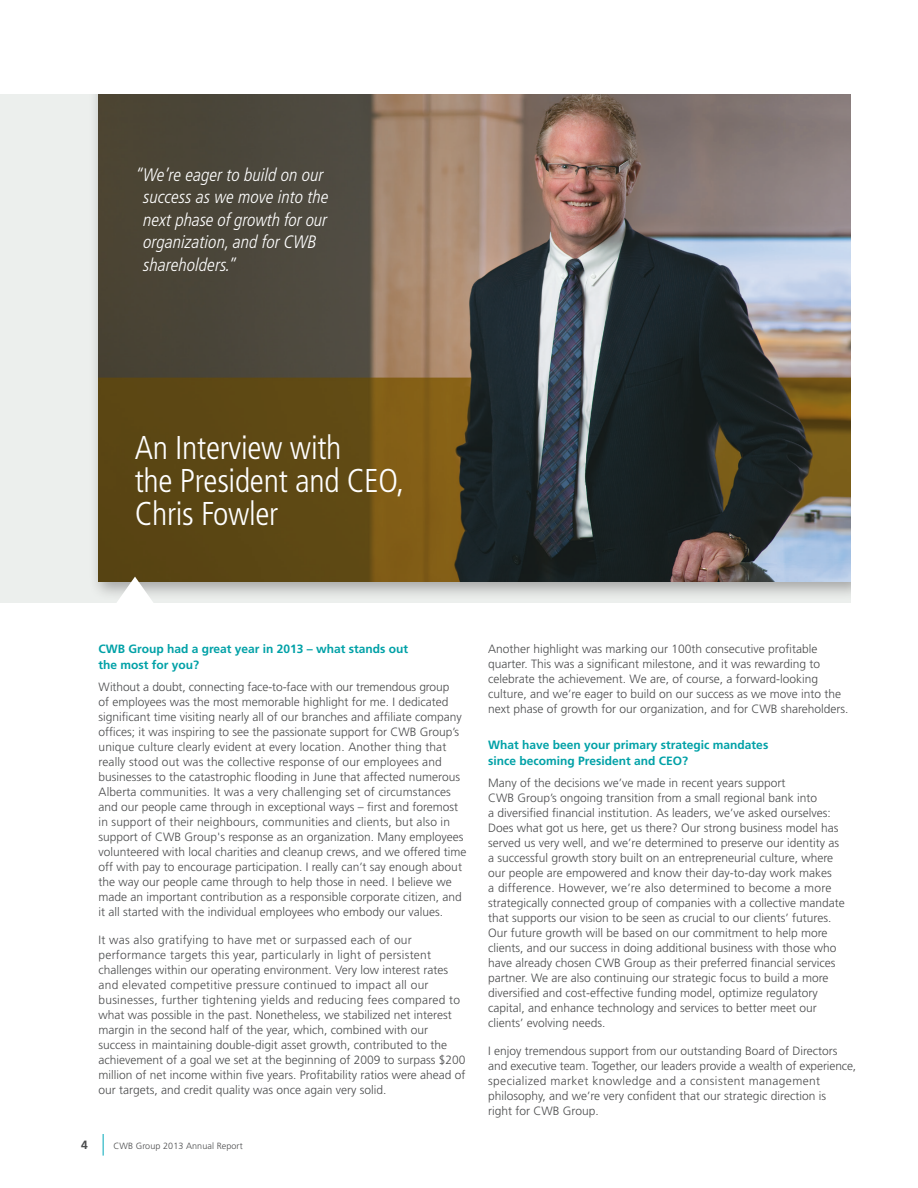
<style>
.page{position:relative;width:918px;height:1188px;background:#fff}
.page>*{position:absolute;margin:0;border:0;box-sizing:border-box;transform-origin:0 0}
.t1{font:300 condensed 33px/33px "Frutiger";letter-spacing:-.01em;color:#fff}
.t2{font:italic 300 condensed 18px/22.5px "Frutiger LT Pro";color:#fff}
.t3{font:300 12px/15px "Frutiger";color:#4b4c4d}
.t4{font:700 12px/15.8px "Frutiger";color:#00a1a7}
.t5{font:700 12px "Frutiger";color:#4b4c4d}
.t6{font:300 9px "Frutiger";letter-spacing:.01em;color:#4b4c4d}
</style>
<div class="page">
<svg style="left:103px;top:1134px;width:1px;height:22px"></svg>
<div style="left:0;top:94px;width:850px;height:509px;background:#ecefed"></div>
<div style="left:88px;top:94px;width:762px;height:507px;background:#231f20;opacity:.35"></div>
<img style="left:99px;top:94px;width:751px;height:488px">
<svg style="left:98px;top:577px;width:74px;height:26px"></svg>
<h2 class="t2" style="left:144px;top:164px;width:187px;text-indent:-9px">“We’re eager to build on our success as we move into the next phase of growth for our organization, and for CWB shareholders.”</h2>
<h1 class="t1" style="left:135px;top:432px;width:271px">An Interview with<br>the President and CEO,<br>Chris Fowler</h1>
<p class="t4" style="left:99px;top:641px;width:311px">CWB Group had a great year in 2013 – what stands out the most for you?</p>
<p class="t3" style="left:99px;top:679px;width:369px">Without a doubt, connecting face-to-face with our tremendous group<br>of employees was the most memorable highlight for me. I dedicated significant time visiting nearly all of our branches and affiliate company offices; it was inspiring to see the passionate support for CWB Group’s unique culture clearly evident at every location. Another thing that really stood out was the collective response of our employees and businesses to the catastrophic flooding in June that affected numerous Alberta communities. It was a very challenging set of circumstances and our people came through in exceptional ways – first and foremost in support of their neighbours, communities and clients, but also in support of CWB Group's response as an organization. Many employees volunteered with local charities and cleanup crews, and we offered time off with pay to encourage participation. I really can’t say enough about the way our people came through to help those in need. I believe we made an important contribution as a responsible corporate citizen, and it all started with the individual employees who embody our values.</p>
<p class="t3" style="left:99px;top:933px;width:368px">It was also gratifying to have met or surpassed each of our performance targets this year, particularly in light of persistent challenges within our operating environment. Very low interest rates and elevated competitive pressure continued to impact all our businesses, further tightening yields and reducing fees compared to what was possible in the past. Nonetheless, we stabilized net interest margin in the second half of the year, which, combined with our success in maintaining double-digit asset growth, contributed to the achievement of a goal we set at the beginning of 2009 to surpass $200 million of net income within five years. Profitability ratios were ahead of our targets, and credit quality was once again very solid.</p>
<p class="t5" style="left:81px;top:1138px;width:8px">4</p>
<p class="t6" style="left:113px;top:1140px;width:131px">CWB Group 2013 Annual Report</p>
<p class="t3" style="left:488px;top:642px;width:362px">Another highlight was marking our 100th consecutive profitable quarter. This was a significant milestone, and it was rewarding to celebrate the achievement. We are, of course, a forward-looking culture, and we’re eager to build on our success as we move into the next phase of growth for our organization, and for CWB shareholders.</p>
<p class="t4" style="left:488px;top:737px;width:282px">What have been your primary strategic mandates since becoming President and CEO?</p>
<p class="t3" style="left:488px;top:775px;width:358px">Many of the decisions we’ve made in recent years support<br>CWB Group’s ongoing transition from a small regional bank into<br>a diversified financial institution. As leaders, we’ve asked ourselves:<br>Does what got us here, get us there? Our strong business model has served us very well, and we’re determined to preserve our identity as a successful growth story built on an entrepreneurial culture, where our people are empowered and know their day-to-day work makes<br>a difference. However, we’re also determined to become a more strategically connected group of companies with a collective mandate that supports our vision to be seen as crucial to our clients’ futures.<br>Our future growth will be based on our commitment to help more clients, and our success in doing additional business with those who have already chosen CWB Group as their preferred financial services partner. We are also continuing our strategic focus to build a more diversified and cost-effective funding model, optimize regulatory capital, and enhance technology and services to better meet our clients’ evolving needs.</p>
<p class="t3" style="left:488px;top:1044px;width:370px">I enjoy tremendous support from our outstanding Board of Directors and executive team. Together, our leaders provide a wealth of experience, specialized market knowledge and a consistent management philosophy, and we’re very confident that our strategic direction is<br>right for CWB Group.</p>
</div>
